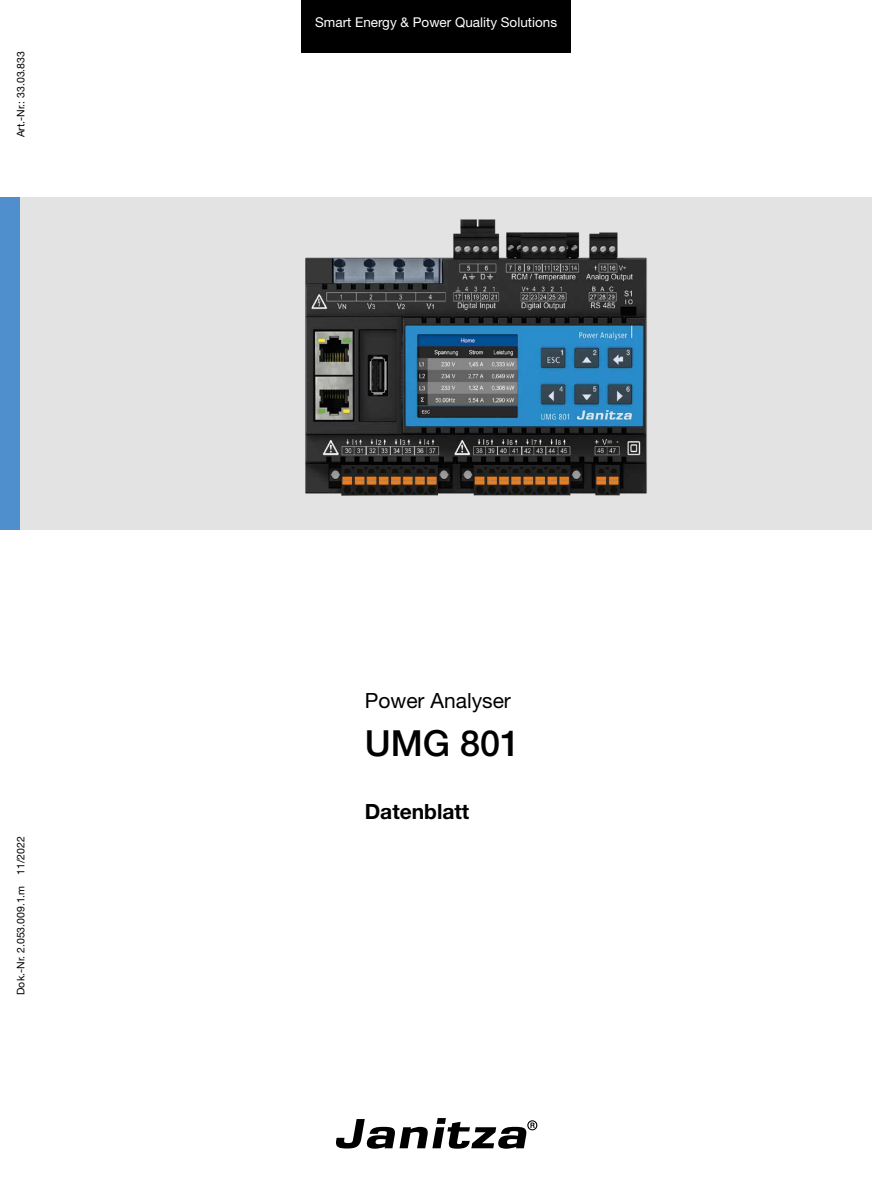
<style>
.page{position:relative;width:872px;height:1187px;background:#fff}
.page>*{position:absolute;margin:0;border:0;box-sizing:border-box;transform-origin:0 0}
.t1{font:500 36px "Helvetica Neue LT";color:#000}
.t2{font:21px "Helvetica Neue LT";color:#000}
.t3{font:700 21px "Helvetica Neue LT";color:#000}
.t4{font:13.5px "Helvetica Neue LT";color:#fff}
.t5{font:10.5px "Helvetica Neue LT";color:#000}
</style>
<div class="page">
<div style="left:0;top:197px;width:872px;height:332px;background:#e3e3e3"></div>
<div style="left:0;top:197px;width:20px;height:332px;background:#4f8fcd"></div>
<div style="left:301px;top:0;width:270px;height:52px;background:#000"></div>
<svg style="left:336px;top:1118px;width:201px;height:30px"></svg>
<img style="left:305px;top:219px;width:342px;height:277px">
<p class="t5" style="left:15px;top:137px;width:88px;rotate:-90deg">Art.-Nr.: 33.03.833</p>
<p class="t5" style="left:15px;top:994px;width:160px;rotate:-90deg">Dok.-Nr. 2.053.009.1.m 11/2022</p>
<p class="t4" style="left:315px;top:14px;width:243px">Smart Energy &amp; Power Quality Solutions</p>
<h2 class="t2" style="left:365px;top:688px;width:148px">Power Analyser</h2>
<h1 class="t1" style="left:365px;top:721px;width:157px">UMG 801</h1>
<h2 class="t3" style="left:365px;top:798px;width:106px">Datenblatt</h2>
</div>
